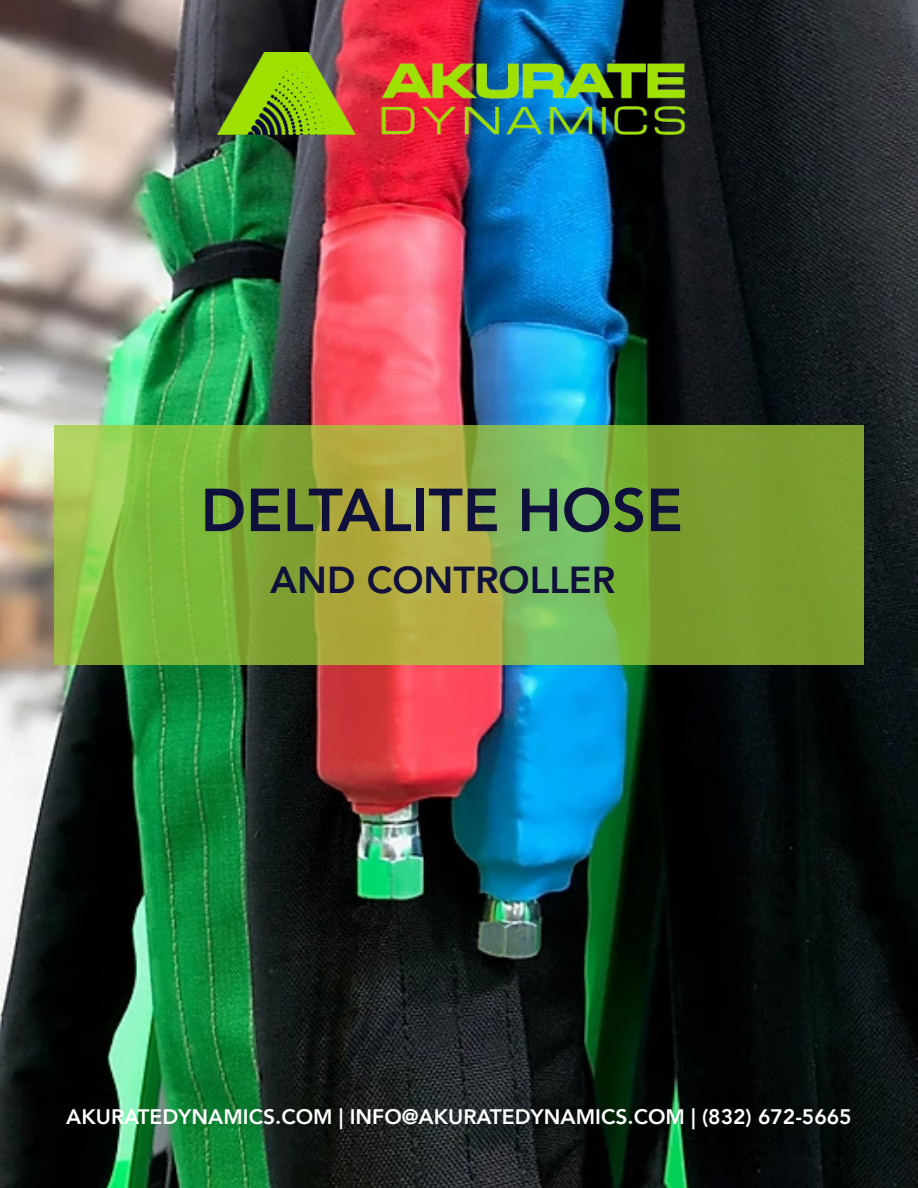
<style>
.page{position:relative;width:918px;height:1188px;background:#fff}
.page>*{position:absolute;margin:0;border:0;box-sizing:border-box;transform-origin:0 0}
._40_reg_Left{font:800 60px "Avenir";color:#0f103c}
._25_Reg_Left{font:800 37.5px "Avenir";color:#0f103c}
.t1{font:800 21px "Avenir";color:#fff}
</style>
<div class="page">
<img style="left:0;top:0;width:918px;height:1188px">
<hr style="left:917px;top:654px;width:1px;height:534px;background:#0e0f3c">
<img style="left:217px;top:52px;width:468px;height:83px">
<svg style="left:54px;top:426px;width:810px;height:239px"></svg>
<p class="_40_reg_Left" style="left:201px;top:464px;width:484px">DELTALITE HOSE</p>
<p class="_25_Reg_Left" style="left:270px;top:551px;width:347px">AND CONTROLLER</p>
<p class="t1" style="left:66px;top:1100px;width:787px">AKURATEDYNAMICS.COM | INFO@AKURATEDYNAMICS.COM | (832) 672-5665</p>
</div>
